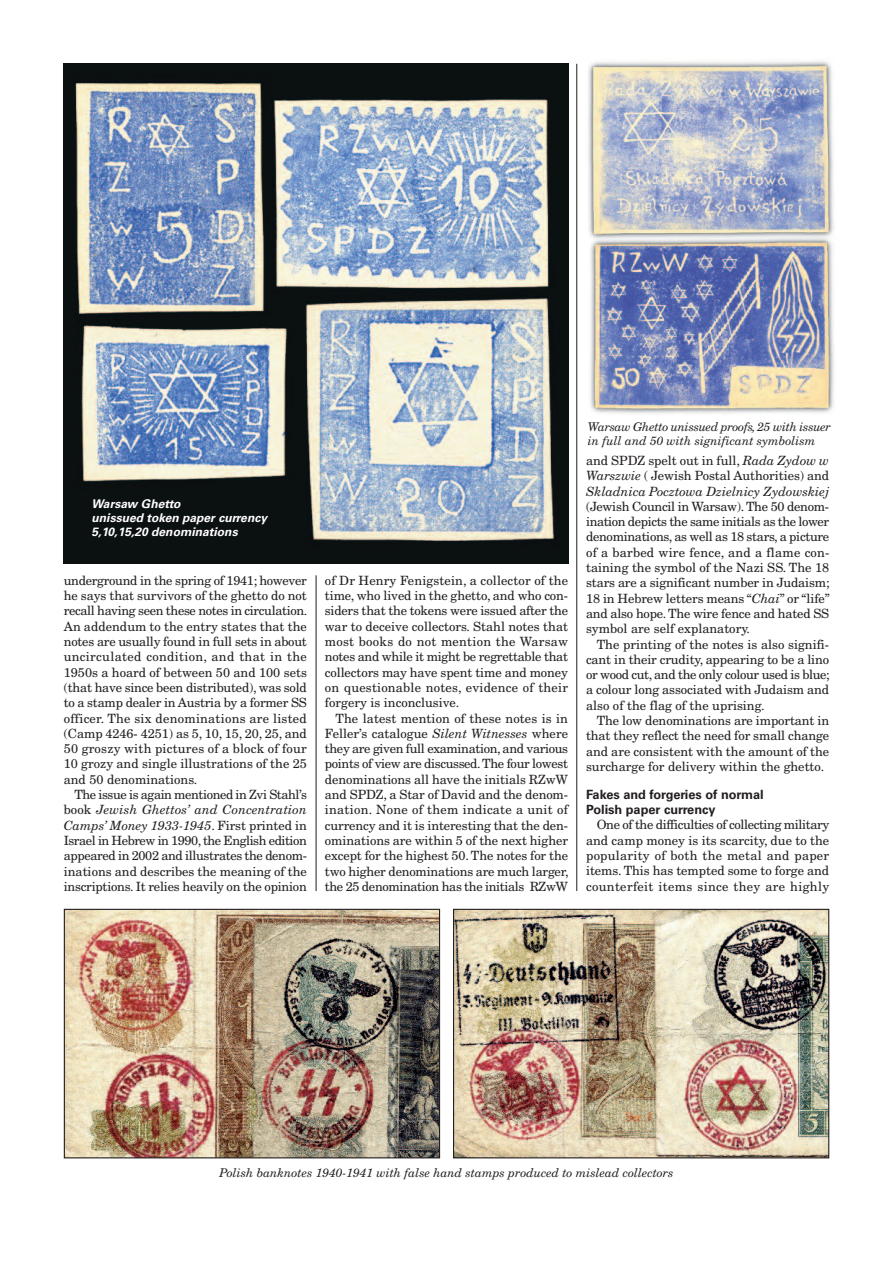
<style>
.page{position:relative;width:893px;height:1263px;background:#fff}
.page>*{position:absolute;margin:0;border:0;box-sizing:border-box;transform-origin:0 0}
.t1{font:12.75px/15.3px "New Century Schlbk";color:#231f20;text-align:justify}
.t2{font:italic 12.75px/15.3px "New Century Schlbk";color:#231f20;text-align:justify}
.t3{font:700 12.75px/15.5px "Univers";color:#231f20}
.t4{font:italic 12px/14.4px "New Century Schlbk";letter-spacing:-.02em;color:#231f20}
.t5{font:italic 12px "New Century Schlbk";color:#231f20}
.t6{font:italic 700 12px/14.4px "Univers";letter-spacing:.005em;color:#fff}
.s1{font-style:italic}
.s2{font-style:normal}
</style>
<div class="page">
<img style="left:64px;top:64px;width:504px;height:500px">
<img style="left:588px;top:61px;width:247px;height:354px">
<img style="left:66px;top:911px;width:372px;height:245px">
<div style="left:64px;top:909px;width:376px;height:249px;border:1px solid #231f20"></div>
<img style="left:455px;top:911px;width:372px;height:245px">
<div style="left:453px;top:909px;width:376px;height:249px;border:1px solid #231f20"></div>
<hr style="left:576px;top:64px;width:1px;height:827px;background:#231f20">
<hr style="left:316px;top:575px;width:1px;height:316px;background:#231f20">
<p class="t6" style="left:92px;top:497px;width:177px">Warsaw Ghetto<br>unissued token paper currency<br>5,10,15,20 denominations</p>
<p class="t1" style="left:64px;top:574px;width:245px">underground in the spring of 1941; however he says that survivors of the ghetto do not recall having seen these notes in circulation.<br>An addendum to the entry states that the notes are usually found in full sets in about uncirculated condition, and that in the 1950s a hoard of between 50 and 100 sets (that have since been distributed), was sold to a stamp dealer in Austria by a former SS officer. The six denominations are listed (Camp 4246- 4251) as 5, 10, 15, 20, 25, and 50 groszy with pictures of a block of four 10 grozy and single illustrations of the 25 and 50 denominations.</p>
<p class="t1" style="left:64px;top:788px;width:245px;text-indent:11px">The issue is again mentioned in Zvi Stahl’s book <span class="s1">Jewish Ghettos’ and Concentration Camps’ Money 1933-1945</span>. First printed in Israel in Hebrew in 1990, the English edition appeared in 2002 and illustrates the denom&shy;inations and describes the meaning of the inscriptions. It relies heavily on the opinion</p>
<p class="t1" style="left:325px;top:574px;width:245px">of Dr Henry Fenigstein, a collector of the time, who lived in the ghetto, and who con&shy;siders that the tokens were issued after the war to deceive collectors. Stahl notes that most books do not mention the Warsaw notes and while it might be regrettable that collectors may have spent time and money on questionable notes, evidence of their forgery is inconclusive.</p>
<p class="t1" style="left:325px;top:711px;width:245px;text-indent:11px">The latest mention of these notes is in Feller’s catalogue <span class="s1">Silent Witnesses</span> where they are given full examination, and various points of view are discussed.The four lowest denominations all have the initials RZwW and SPDZ, a Star of David and the denom&shy;ination. None of them indicate a unit of currency and it is interesting that the den&shy;ominations are within 5 of the next higher except for the highest 50. The notes for the two higher denominations are much larger, the 25 denomination has the initials RZwW</p>
<p class="t4" style="left:588px;top:421px;width:244px">Warsaw Ghetto unissued proofs, 25 with issuer in full and 50 with significant symbolism</p>
<p class="t2" style="left:586px;top:454px;width:245px"><span class="s2">and SPDZ spelt out in full,</span> Rada Zydow w Warszwie <span class="s2">( Jewish Postal Authorities) and </span>Skladnica Pocztowa Dzielnicy Zydowskiej</p>
<p class="t1" style="left:586px;top:500px;width:245px">(Jewish Council in Warsaw).The 50 denom&shy;ination depicts the same initials as the lower denominations, as well as 18 stars, a picture of a barbed wire fence, and a flame con&shy;taining the symbol of the Nazi SS. The 18 stars are a significant number in Judaism; 18 in Hebrew letters means “<span class="s1">Chai</span>” or “life” and also hope.The wire fence and hated SS symbol are self explanatory.</p>
<p class="t1" style="left:586px;top:637px;width:245px;text-indent:11px">The printing of the notes is also signifi&shy;cant in their crudity, appearing to be a lino or wood cut, and the only colour used is blue; a colour long associated with Judaism and also of the flag of the uprising.</p>
<p class="t1" style="left:586px;top:714px;width:245px;text-indent:11px">The low denominations are important in that they reflect the need for small change and are consistent with the amount of the surcharge for delivery within the ghetto.</p>
<p class="t3" style="left:586px;top:787px;width:179px">Fakes and forgeries of normal<br>Polish paper currency</p>
<p class="t1" style="left:586px;top:818px;width:245px;text-indent:11px">One of the difficulties of collecting military and camp money is its scarcity, due to the popularity of both the metal and paper items. This has tempted some to forge and counterfeit items since they are highly</p>
<p class="t5" style="left:219px;top:1168px;width:455px">Polish banknotes 1940-1941 with false hand stamps produced to mislead collectors</p>
</div>
